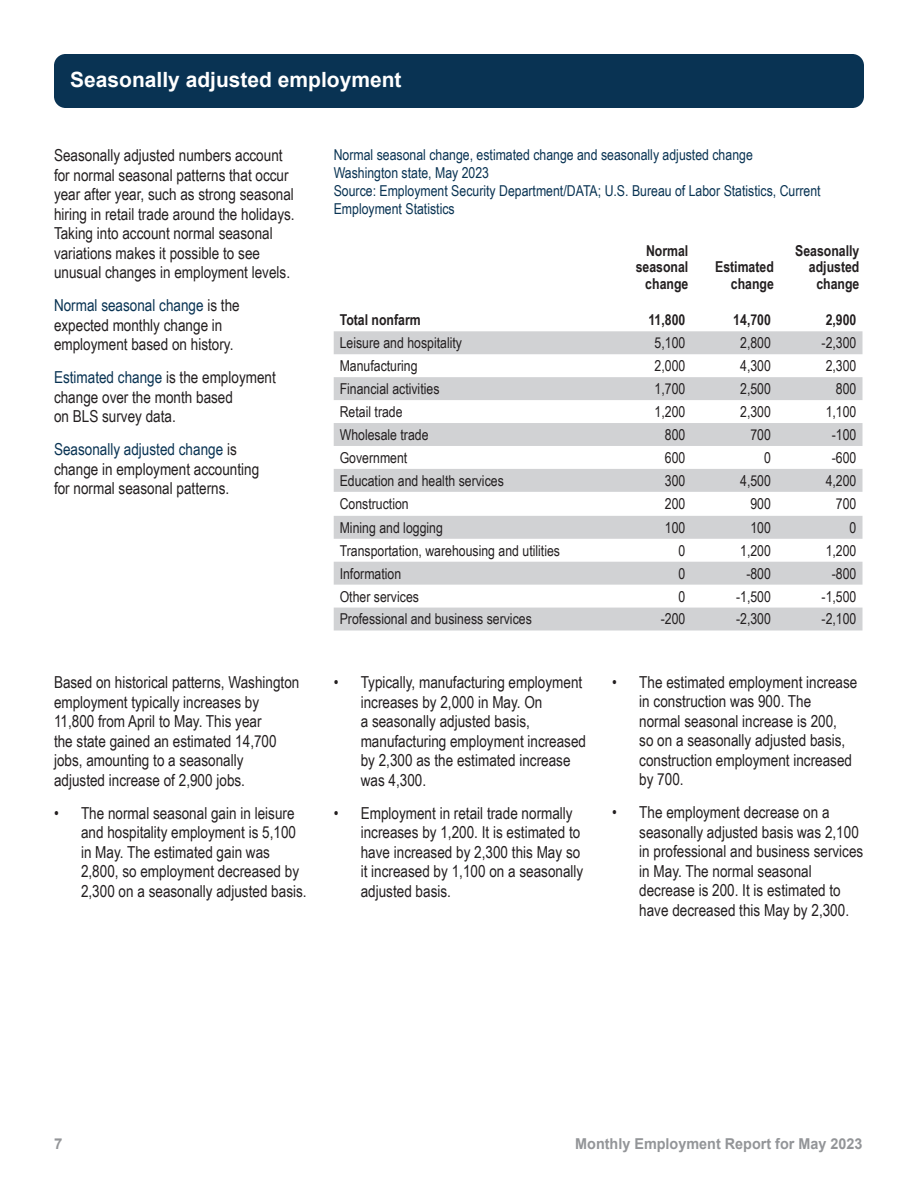
<style>
.page{position:relative;width:918px;height:1188px;background:#fff}
.page>*{position:absolute;margin:0;border:0;box-sizing:border-box;transform-origin:0 0}
.t1{font:700 21px "Arial";color:#fff}
.Body_text{font:16.5px/19.5px "Arial Narrow";color:#231f20}
.Table_body{font:15px "Arial Narrow";color:#231f20}
.Figure_table_heading{font:15px/18px "Arial Narrow";color:#093353}
.Table_body-2{font:700 15px/16.5px "Arial Narrow";color:#231f20;text-align:right}
.t2{font:700 15px "Arial";color:#939598;scale:.96 1}
.t3{font:700 15px "Arial";color:#939598}
.s1{color:#093353}
</style>
<div class="page">
<div style="left:54px;top:54px;width:810px;height:54px;background:#093353;border-radius:12px"></div>
<svg style="left:334px;top:331px;width:528px;height:300px;fill:#d1d2d4"></svg>
<h2 class="t1" style="left:70px;top:65px;width:333px">Seasonally adjusted employment</h2>
<p class="Body_text" style="left:54px;top:145px;width:242px">Seasonally adjusted numbers account for normal seasonal patterns that occur year after year, such as strong seasonal hiring in retail trade around the holidays.<br>Taking into account normal seasonal variations makes it possible to see unusual changes in employment levels.</p>
<p class="Body_text" style="left:54px;top:295px;width:187px"><span class="s1">Normal seasonal change</span> is the expected monthly change in employment based on history.</p>
<p class="Body_text" style="left:54px;top:367px;width:223px"><span class="s1">Estimated change</span> is the employment change over the month based<br>on BLS survey data.</p>
<p class="Body_text" style="left:54px;top:439px;width:207px"><span class="s1">Seasonally adjusted change</span> is change in employment accounting for normal seasonal patterns.</p>
<p class="Body_text" style="left:54px;top:672px;width:247px">Based on historical patterns, Washington employment typically increases by 11,800 from April to May. This year<br>the state gained an estimated 14,700 jobs, amounting to a seasonally<br>adjusted increase of 2,900 jobs.</p>
<p class="Body_text" style="left:81px;top:802px;width:227px;text-indent:-27px">• The normal seasonal gain in leisure and hospitality employment is 5,100 in May. The estimated gain was 2,800, so employment decreased by 2,300 on a seasonally adjusted basis.</p>
<p class="Figure_table_heading" style="left:334px;top:145px;width:421px">Normal seasonal change, estimated change and seasonally adjusted change</p>
<p class="Figure_table_heading" style="left:334px;top:163px;width:157px">Washington state, May 2023</p>
<p class="Figure_table_heading" style="left:334px;top:181px;width:489px">Source: Employment Security Department/DATA; U.S. Bureau of Labor Statistics, Current<br>Employment Statistics</p>
<p class="Table_body-2" style="left:636px;top:242px;width:54px">Normal seasonal change</p>
<p class="Table_body-2" style="left:715px;top:258px;width:60px">Estimated change</p>
<p class="Table_body-2" style="left:795px;top:242px;width:66px">Seasonally adjusted change</p>
<p class="Table_body-2" style="left:340px;top:311px;width:83px">Total nonfarm</p>
<p class="Table_body-2" style="left:648px;top:311px;width:38px">11,800</p>
<p class="Table_body-2" style="left:733px;top:311px;width:39px">14,700</p>
<p class="Table_body-2" style="left:826px;top:311px;width:32px">2,900</p>
<p class="Table_body" style="left:340px;top:332px;width:124px">Leisure and hospitality</p>
<p class="Table_body" style="left:655px;top:332px;width:32px">5,100</p>
<p class="Table_body" style="left:740px;top:332px;width:32px">2,800</p>
<p class="Table_body" style="left:822px;top:332px;width:36px">-2,300</p>
<p class="Table_body" style="left:340px;top:355px;width:79px">Manufacturing</p>
<p class="Table_body" style="left:655px;top:355px;width:32px">2,000</p>
<p class="Table_body" style="left:740px;top:355px;width:32px">4,300</p>
<p class="Table_body" style="left:826px;top:355px;width:32px">2,300</p>
<p class="Table_body" style="left:340px;top:378px;width:101px">Financial activities</p>
<p class="Table_body" style="left:655px;top:378px;width:32px">1,700</p>
<p class="Table_body" style="left:740px;top:378px;width:32px">2,500</p>
<p class="Table_body" style="left:836px;top:378px;width:22px">800</p>
<p class="Table_body" style="left:340px;top:401px;width:64px">Retail trade</p>
<p class="Table_body" style="left:655px;top:401px;width:32px">1,200</p>
<p class="Table_body" style="left:740px;top:401px;width:32px">2,300</p>
<p class="Table_body" style="left:826px;top:401px;width:32px">1,100</p>
<p class="Table_body" style="left:340px;top:424px;width:90px">Wholesale trade</p>
<p class="Table_body" style="left:665px;top:424px;width:22px">800</p>
<p class="Table_body" style="left:750px;top:424px;width:22px">700</p>
<p class="Table_body" style="left:832px;top:424px;width:26px">-100</p>
<p class="Table_body" style="left:340px;top:447px;width:69px">Government</p>
<p class="Table_body" style="left:665px;top:447px;width:22px">600</p>
<p class="Table_body" style="left:764px;top:447px;width:8px">0</p>
<p class="Table_body" style="left:832px;top:447px;width:26px">-600</p>
<p class="Table_body" style="left:340px;top:470px;width:166px">Education and health services</p>
<p class="Table_body" style="left:665px;top:470px;width:22px">300</p>
<p class="Table_body" style="left:740px;top:470px;width:32px">4,500</p>
<p class="Table_body" style="left:826px;top:470px;width:32px">4,200</p>
<p class="Table_body" style="left:340px;top:493px;width:71px">Construction</p>
<p class="Table_body" style="left:665px;top:493px;width:22px">200</p>
<p class="Table_body" style="left:750px;top:493px;width:22px">900</p>
<p class="Table_body" style="left:836px;top:493px;width:22px">700</p>
<p class="Table_body" style="left:340px;top:516px;width:105px">Mining and logging</p>
<p class="Table_body" style="left:665px;top:516px;width:22px">100</p>
<p class="Table_body" style="left:750px;top:516px;width:22px">100</p>
<p class="Table_body" style="left:850px;top:516px;width:8px">0</p>
<p class="Table_body" style="left:340px;top:539px;width:222px">Transportation, warehousing and utilities</p>
<p class="Table_body" style="left:679px;top:539px;width:8px">0</p>
<p class="Table_body" style="left:740px;top:539px;width:32px">1,200</p>
<p class="Table_body" style="left:826px;top:539px;width:32px">1,200</p>
<p class="Table_body" style="left:340px;top:562px;width:63px">Information</p>
<p class="Table_body" style="left:679px;top:562px;width:8px">0</p>
<p class="Table_body" style="left:746px;top:562px;width:26px">-800</p>
<p class="Table_body" style="left:832px;top:562px;width:26px">-800</p>
<p class="Table_body" style="left:340px;top:585px;width:81px">Other services</p>
<p class="Table_body" style="left:679px;top:585px;width:8px">0</p>
<p class="Table_body" style="left:736px;top:585px;width:36px">-1,500</p>
<p class="Table_body" style="left:822px;top:585px;width:36px">-1,500</p>
<p class="Table_body" style="left:340px;top:608px;width:194px">Professional and business services</p>
<p class="Table_body" style="left:661px;top:608px;width:26px">-200</p>
<p class="Table_body" style="left:736px;top:608px;width:36px">-2,300</p>
<p class="Table_body" style="left:822px;top:608px;width:36px">-2,100</p>
<p class="Body_text" style="left:361px;top:672px;width:227px;text-indent:-27px">• Typically, manufacturing employment increases by 2,000 in May. On<br>a seasonally adjusted basis, manufacturing employment increased by 2,300 as the estimated increase was 4,300.</p>
<p class="Body_text" style="left:361px;top:802px;width:224px;text-indent:-27px">• Employment in retail trade normally increases by 1,200. It is estimated to have increased by 2,300 this May so it increased by 1,100 on a seasonally adjusted basis.</p>
<p class="Body_text" style="left:639px;top:672px;width:220px;text-indent:-27px">• The estimated employment increase in construction was 900. The<br>normal seasonal increase is 200,<br>so on a seasonally adjusted basis, construction employment increased by 700.</p>
<p class="Body_text" style="left:639px;top:802px;width:226px;text-indent:-27px">• The employment decrease on a seasonally adjusted basis was 2,100 in professional and business services in May. The normal seasonal decrease is 200. It is estimated to have decreased this May by 2,300.</p>
<p class="t3" style="left:54px;top:1134px;width:10px">7</p>
<p class="t2" style="left:575px;top:1134px;width:301px">Monthly Employment Report for May 2023</p>
</div>
